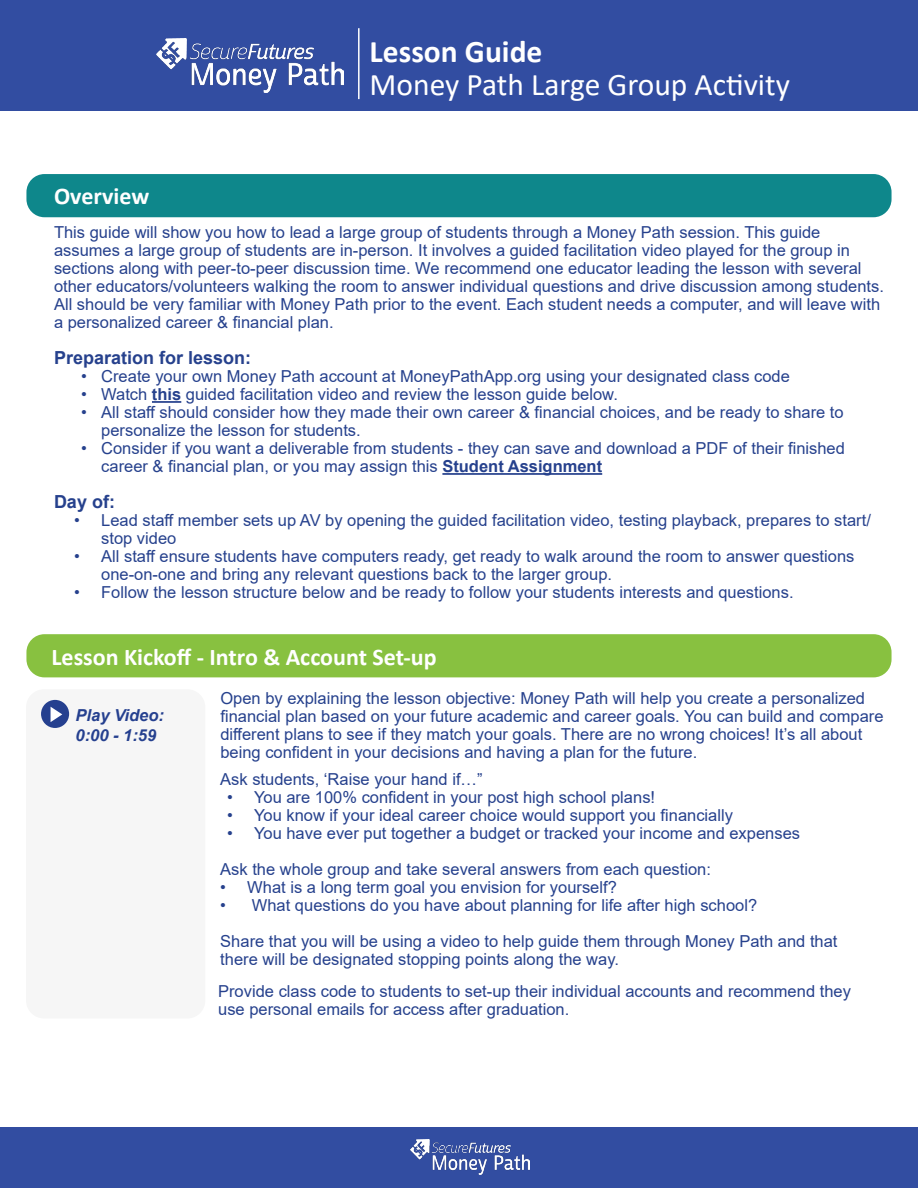
<style>
.page{position:relative;width:918px;height:1188px;background:#fff}
.page>*{position:absolute;margin:0;border:0;box-sizing:border-box;transform-origin:0 0}
.t1{font:31.5px "Calibri";color:#fff}
.t2{font:700 31.5px "Calibri";color:#fff}
.t3{font:700 24px "Calibri";color:#fff}
.t4{font:700 18px "Arial";color:#26418d}
.t5{font:16.5px/18px "Arial";color:#26418d}
.t6{font:italic 700 16.5px/19.8px "Arial";color:#25408f}
.s1{font-weight:700}
</style>
<div class="page">
<div style="left:26px;top:174px;width:866px;height:43px;background:#0e878b;border-radius:18px"></div>
<div style="left:26px;top:634px;width:866px;height:43px;background:#88c140;border-radius:18px"></div>
<div style="left:0;top:0;width:918px;height:110px;background:#324da1"></div>
<hr style="left:358px;top:28px;width:2px;height:71px;background:#fff">
<div style="left:26px;top:689px;width:179px;height:329px;background:#f6f6f6;border-radius:18px"></div>
<img style="left:157px;top:38px;width:187px;height:55px">
<hr style="left:152px;top:401px;width:29px;height:2px;background:#26418d">
<hr style="left:442px;top:473px;width:160px;height:2px;background:#26418d">
<div style="left:41px;top:700px;width:28px;height:28px;background:#25408f;border-radius:50%"></div>
<svg style="left:51px;top:707px;width:11px;height:15px"></svg>
<div style="left:0;top:1128px;width:918px;height:60px;background:#324da1"></div>
<img style="left:411px;top:1140px;width:118px;height:34px">
<h1 class="t2" style="left:370px;top:29px;width:174px">Lesson Guide</h1>
<h1 class="t1" style="left:370px;top:62px;width:422px">Money Path Large Group Activity</h1>
<h2 class="t3" style="left:54px;top:179px;width:97px">Overview</h2>
<p class="t5" style="left:54px;top:223px;width:831px">This guide will show you how to lead a large group of students through a Money Path session. This guide assumes a large group of students are in-person. It involves a guided facilitation video played for the group in sections along with peer-to-peer discussion time. We recommend one educator leading the lesson with several other educators/volunteers walking the room to answer individual questions and drive discussion among students.<br>All should be very familiar with Money Path prior to the event. Each student needs a computer, and will leave with a personalized career &amp; financial plan.</p>
<p class="t4" style="left:54px;top:345px;width:199px">Preparation for lesson:</p>
<p class="t5" style="left:81px;top:367px;width:711px">• Create your own Money Path account at MoneyPathApp.org using your designated class code</p>
<p class="t5" style="left:81px;top:385px;width:538px">• Watch <span class="s1">this</span> guided facilitation video and review the lesson guide below.</p>
<p class="t5" style="left:101px;top:403px;width:744px;text-indent:-20px">• All staff should consider how they made their own career &amp; financial choices, and be ready to share to personalize the lesson for students.</p>
<p class="t5" style="left:101px;top:439px;width:745px;text-indent:-20px">• Consider if you want a deliverable from students - they can save and download a PDF of their finished career &amp; financial plan, or you may assign this <span class="s1">Student Assignment</span></p>
<p class="t4" style="left:54px;top:489px;width:63px">Day of:</p>
<p class="t5" style="left:101px;top:511px;width:771px;text-indent:-27px">• Lead staff member sets up AV by opening the guided facilitation video, testing playback, prepares to start/ stop video</p>
<p class="t5" style="left:101px;top:547px;width:755px;text-indent:-27px">• All staff ensure students have computers ready, get ready to walk around the room to answer questions one-on-one and bring any relevant questions back to the larger group.</p>
<p class="t5" style="left:74px;top:583px;width:721px">• Follow the lesson structure below and be ready to follow your students interests and questions.</p>
<h2 class="t3" style="left:51px;top:640px;width:387px">Lesson Kickoff - Intro &amp; Account Set-up</h2>
<p class="t5" style="left:220px;top:689px;width:665px">Open by explaining the lesson objective: Money Path will help you create a personalized financial plan based on your future academic and career goals. You can build and compare different plans to see if they match your goals. There are no wrong choices! It’s all about being confident in your decisions and having a plan for the future.</p>
<p class="t6" style="left:76px;top:706px;width:90px">Play Video:<br>0:00 - 1:59</p>
<p class="t5" style="left:220px;top:770px;width:264px">Ask students, ‘Raise your hand if…”</p>
<p class="t5" style="left:227px;top:788px;width:430px">• You are 100% confident in your post high school plans!</p>
<p class="t5" style="left:227px;top:806px;width:508px">• You know if your ideal career choice would support you financially</p>
<p class="t5" style="left:220px;top:815px;width:581px;line-height:36px;text-indent:7px">• You have ever put together a budget or tracked your income and expenses<br>Ask the whole group and take several answers from each question:</p>
<p class="t5" style="left:220px;top:878px;width:398px">• What is a long term goal you envision for yourself?</p>
<p class="t5" style="left:220px;top:887px;width:619px;line-height:36px">• What questions do you have about planning for life after high school?<br>Share that you will be using a video to help guide them through Money Path and that</p>
<p class="t5" style="left:220px;top:950px;width:400px">there will be designated stopping points along the way.</p>
<p class="t5" style="left:218px;top:982px;width:634px">Provide class code to students to set-up their individual accounts and recommend they use personal emails for access after graduation.</p>
</div>
